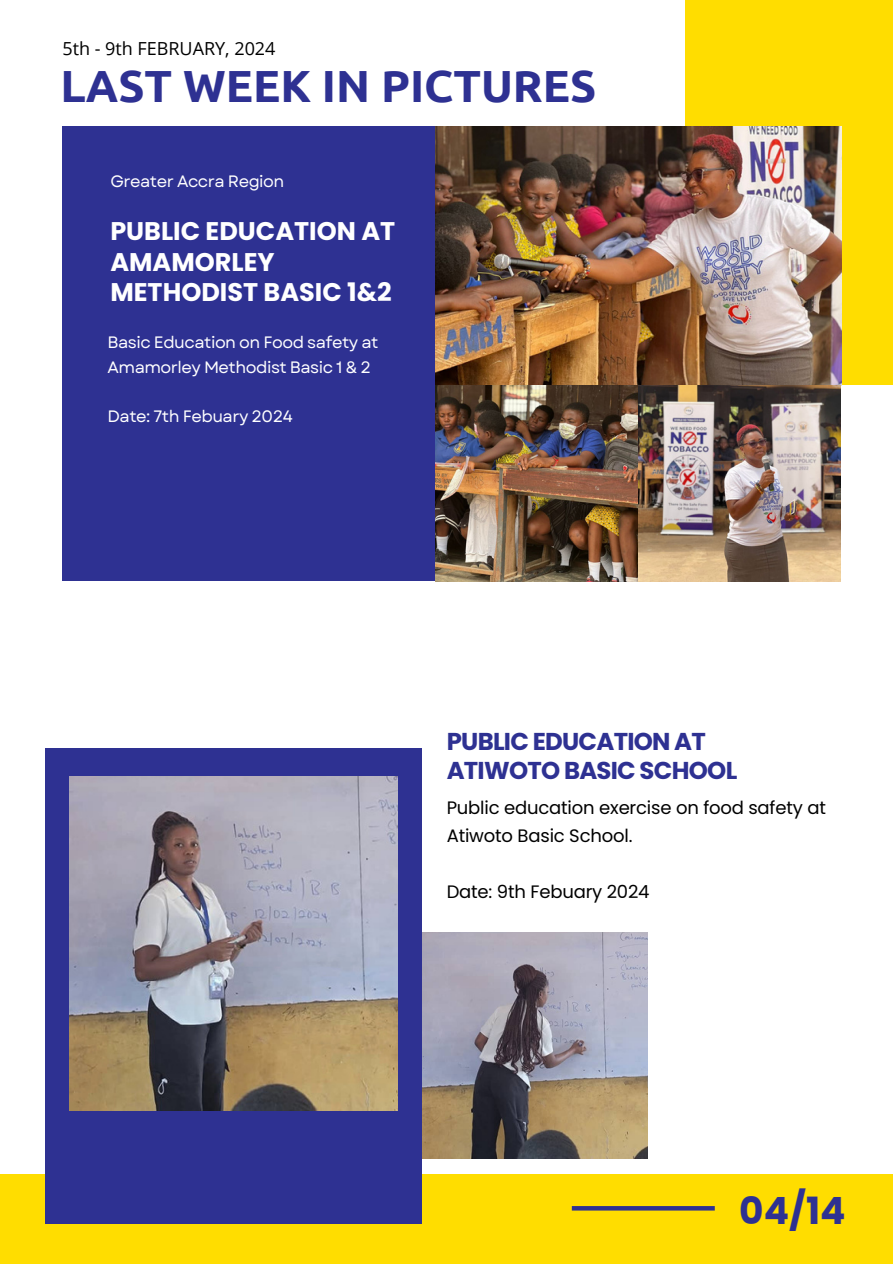
<style>
.page{position:relative;width:893px;height:1264px;background:#fff}
.page>*{position:absolute;margin:0;border:0;box-sizing:border-box;transform-origin:0 0}
.t1{font:700 45px "Ubuntu";color:#2e3192}
.t2{font:700 37.5px "Poppins";color:#2e3192}
.t3{font:700 25.5px/30.3px "Poppins";color:#fff}
.t4{font:700 24.3px/29.1px "Poppins";letter-spacing:-.03em;color:#2e3192}
.t5{font:18px/28.2px "Poppins";letter-spacing:-.01em;color:#000}
.t6{font:18px "Open Sans";color:#000}
.t7{font:16.5px/24.8px "Garet";letter-spacing:-.03em;color:#fff}
</style>
<div class="page">
<div style="left:62px;top:126px;width:377px;height:455px;background:#2e3192"></div>
<div style="left:685px;top:0;width:207px;height:385px;background:#fd0"></div>
<div style="left:0;top:1174px;width:892px;height:89px;background:#fd0"></div>
<div style="left:45px;top:748px;width:376px;height:475px;background:#2e3192"></div>
<img style="left:69px;top:776px;width:328px;height:334px">
<img style="left:435px;top:126px;width:406px;height:455px">
<img style="left:423px;top:932px;width:225px;height:226px">
<svg style="left:571px;top:1206px;width:143px;height:4px"></svg>
<p class="t6" style="left:62px;top:36px;width:215px">5th - 9th FEBRUARY, 2024</p>
<p class="t1" style="left:61px;top:60px;width:537px">LAST WEEK IN PICTURES</p>
<h2 class="t7" style="left:110px;top:169px;width:175px">Greater Accra Region</h2>
<h1 class="t3" style="left:110px;top:216px;width:286px">PUBLIC EDUCATION AT<br>AMAMORLEY<br>METHODIST BASIC 1&amp;2</h1>
<h3 class="t7" style="left:107px;top:330px;width:272px">Basic Education on Food safety at<br>Amamorley Methodist Basic 1 &amp; 2</h3>
<p class="t7" style="left:107px;top:404px;width:187px">Date: 7th Febuary 2024</p>
<p class="t4" style="left:446px;top:727px;width:292px">PUBLIC EDUCATION AT<br>ATIWOTO BASIC SCHOOL</p>
<p class="t5" style="left:446px;top:793px;width:380px">Public education exercise on food safety at<br>Atiwoto Basic School.</p>
<h3 class="t5" style="left:446px;top:878px;width:204px">Date: 9th Febuary 2024</h3>
<p class="t2" style="left:739px;top:1184px;width:108px">04/14</p>
</div>
